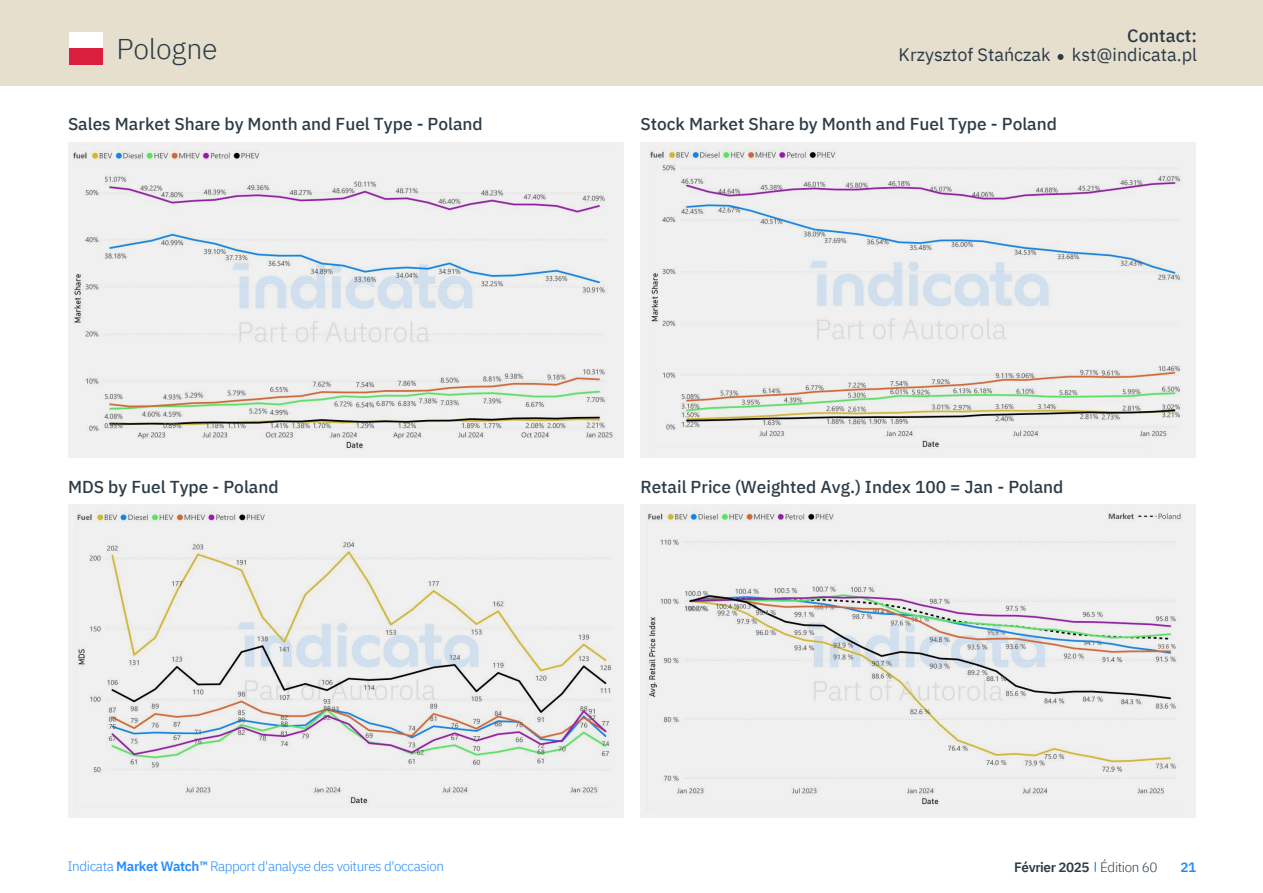
<style>
.page{position:relative;width:1263px;height:893px;background:#fff}
.page>*{position:absolute;margin:0;border:0;box-sizing:border-box;transform-origin:0 0}
.t1{font:300 28.5px "IBM Plex Sans";letter-spacing:-.01em;color:#2c3b46}
.t2{font:18px "IBM Plex Sans";color:#2c3b46}
.t3{font:500 18px "IBM Plex Sans";color:#2c3b46}
.t4{font:500 17.25px "IBM Plex Sans";color:#2c3b46}
.t5{font:300 13.5px "IBM Plex Sans";letter-spacing:-.03em;color:#228cff}
.t6{font:600 13.5px "IBM Plex Sans";letter-spacing:-.03em;color:#2c3b46}
.t7{font:600 13.5px "IBM Plex Sans";color:#228cff}
.s1{font-weight:600}
.s2{font-weight:300}
</style>
<div class="page">
<div style="left:68px;top:142px;width:555px;height:315px;background:#f0f0f0"></div>
<div style="left:640px;top:142px;width:556px;height:315px;background:#f0f0f0"></div>
<div style="left:68px;top:504px;width:555px;height:314px;background:#f0f0f0"></div>
<div style="left:640px;top:504px;width:556px;height:314px;background:#f0f0f0"></div>
<img style="left:74px;top:150px;width:539px;height:298px">
<img style="left:650px;top:149px;width:530px;height:298px">
<img style="left:77px;top:510px;width:535px;height:294px">
<img style="left:646px;top:509px;width:535px;height:301px">
<div style="left:0;top:0;width:1263px;height:85px;background:#e6dfcd"></div>
<svg style="left:1057px;top:54px;width:6px;height:6px"></svg>
<div style="left:69px;top:32px;width:33px;height:17px;background:#fff"></div>
<div style="left:69px;top:49px;width:33px;height:16px;background:#db1f3e"></div>
<h1 class="t1" style="left:117px;top:28px;width:103px">Pologne</h1>
<p class="t3" style="left:1127px;top:28px;width:71px">Contact:</p>
<p class="t2" style="left:899px;top:41px;width:300px">Krzysztof Stańczak kst@indicata.pl</p>
<p class="t4" style="left:68px;top:110px;width:416px">Sales Market Share by Month and Fuel Type - Poland</p>
<p class="t4" style="left:640px;top:110px;width:418px">Stock Market Share by Month and Fuel Type - Poland</p>
<p class="t4" style="left:68px;top:474px;width:212px">MDS by Fuel Type - Poland</p>
<p class="t4" style="left:640px;top:474px;width:425px">Retail Price (Weighted Avg.) Index 100 = Jan - Poland</p>
<p class="t5" style="left:67px;top:858px;width:378px">Indicata <span class="s1">Market Watchô</span> Rapport d'analyse des voitures d'occasion</p>
<p class="t6" style="left:1014px;top:858px;width:145px">FÈvrier 2025 <span class="s2">…dition 60</span></p>
<p class="t7" style="left:1180px;top:859px;width:17px">21</p>
</div>
